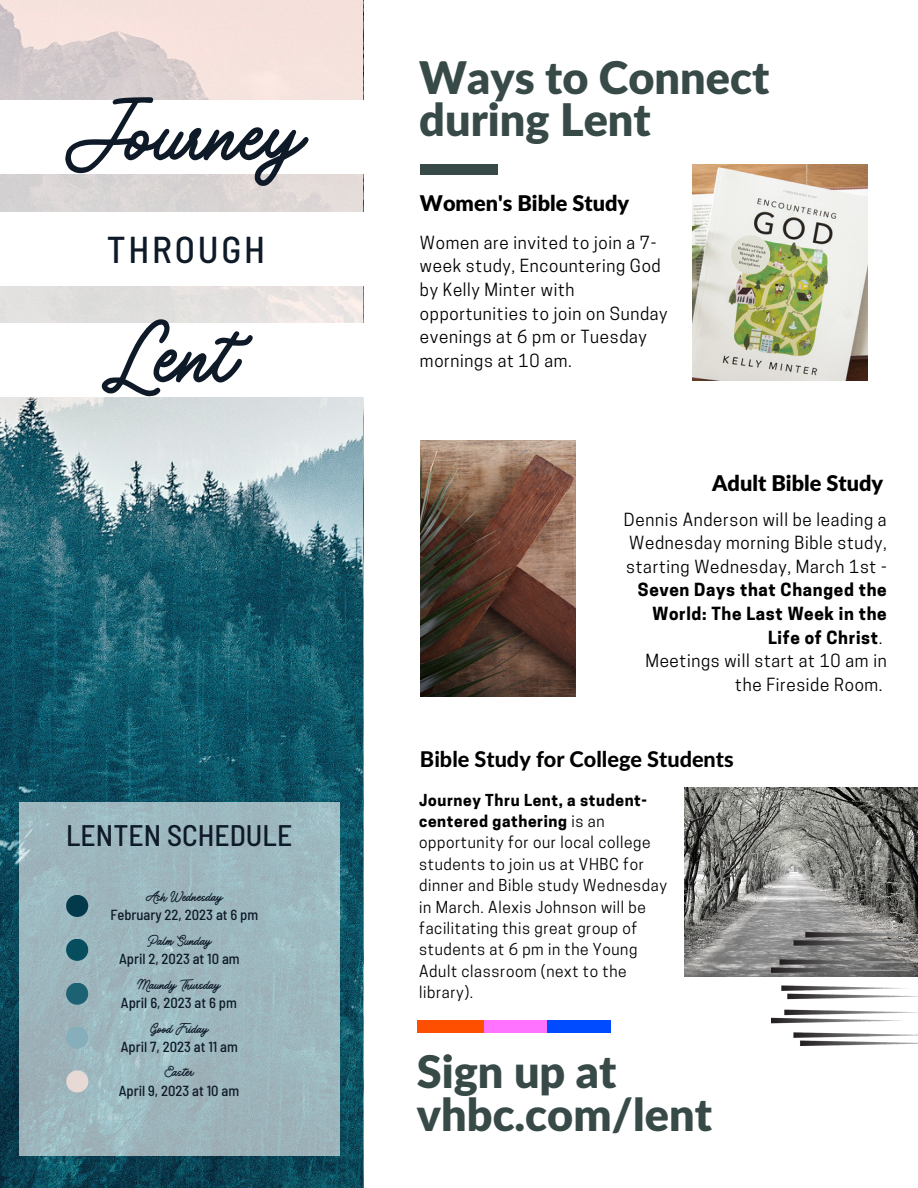
<style>
.page{position:relative;width:918px;height:1188px;background:#fff}
.page>*{position:absolute;margin:0;border:0;box-sizing:border-box;transform-origin:0 0}
.t1{font:90px "Vintage Rotter";color:#0e1a28}
.t2{font:900 45px/42.8px "Lato Latin";color:#374a48}
.t3{font:500 semi-condensed 37.35px "Barlow";letter-spacing:.075em;color:#0e1a28}
.t4{font:500 semi-condensed 29.7px "Barlow";color:#0e1a28}
.t5{font:900 21.6px "Lato Latin";color:#000}
.t6{font:800 21.6px "Lato Latin";color:#000}
.t7{font:16.95px/23.7px "Cooper Hewitt";letter-spacing:.04em;color:#000}
.t8{font:700 16.95px/23.7px "Cooper Hewitt";letter-spacing:.04em;color:#000;text-align:right}
.t9{font:15.45px/21.3px "Cooper Hewitt";letter-spacing:.04em;color:#000}
.t10{font:500 semi-condensed 14.55px "Barlow";color:#0e1a28}
.t11{font:14.55px "Vintage Rotter";color:#0e1a28}
.s1{font-weight:400}
.s2{font-weight:700}
</style>
<div class="page">
<div style="left:420px;top:164px;width:78px;height:10px;background:#374a48"></div>
<img style="left:0;top:0;width:362px;height:1188px">
<svg style="left:19px;top:803px;width:321px;height:353px;background:#9db7be"></svg>
<div style="left:66px;top:895px;width:22px;height:22px;background:#033a4b;border-radius:50%"></div>
<div style="left:66px;top:939px;width:22px;height:22px;background:#064d5e;border-radius:50%"></div>
<div style="left:66px;top:983px;width:22px;height:22px;background:#1d6272;border-radius:50%"></div>
<div style="left:66px;top:1027px;width:22px;height:22px;background:#86aebb;border-radius:50%"></div>
<div style="left:66px;top:1070px;width:22px;height:22px;background:#e7d9d6;border-radius:50%"></div>
<div style="left:0;top:100px;width:387px;height:74px;background:#fff"></div>
<div style="left:0;top:212px;width:387px;height:73px;background:#fff"></div>
<div style="left:0;top:323px;width:387px;height:73px;background:#fff"></div>
<img style="left:692px;top:164px;width:176px;height:216px">
<img style="left:684px;top:787px;width:234px;height:189px">
<img style="left:771px;top:932px;width:147px;height:114px">
<div style="left:543px;top:1020px;width:67px;height:12px;background:#004bff"></div>
<div style="left:480px;top:1020px;width:67px;height:12px;background:#ff73fe"></div>
<div style="left:417px;top:1020px;width:66px;height:12px;background:#fe4f01"></div>
<img style="left:421px;top:440px;width:154px;height:257px">
<h1 class="t1" style="left:68px;top:78px;width:236px">Journey</h1>
<h3 class="t3" style="left:107px;top:225px;width:160px">THROUGH</h3>
<h1 class="t1" style="left:101px;top:301px;width:138px">Lent</h1>
<h3 class="t4" style="left:66px;top:816px;width:228px">LENTEN SCHEDULE</h3>
<p class="t11" style="left:146px;top:888px;width:78px">Ash Wednesday</p>
<p class="t10" style="left:110px;top:906px;width:149px">February 22, 2023 at 6 pm</p>
<p class="t11" style="left:147px;top:931px;width:66px">Palm Sunday</p>
<p class="t10" style="left:119px;top:949px;width:122px">April 2, 2023 at 10 am</p>
<p class="t11" style="left:137px;top:976px;width:85px">Maundy Thursday</p>
<p class="t10" style="left:121px;top:993px;width:117px">April 6, 2023 at 6 pm</p>
<p class="t11" style="left:150px;top:1019px;width:60px">Good Friday</p>
<p class="t10" style="left:121px;top:1037px;width:119px">April 7, 2023 at 11 am</p>
<p class="t11" style="left:164px;top:1063px;width:31px">Easter</p>
<p class="t10" style="left:119px;top:1081px;width:122px">April 9, 2023 at 10 am</p>
<h2 class="t2" style="left:419px;top:59px;width:352px">Ways to Connect during Lent</h2>
<h3 class="t5" style="left:420px;top:194px;width:211px">Women's Bible Study</h3>
<p class="t7" style="left:420px;top:233px;width:249px">Women are invited to join a 7- week study, Encountering God by Kelly Minter with opportunities to join on Sunday evenings at 6 pm or Tuesday mornings at 10 am.</p>
<h3 class="t5" style="left:712px;top:474px;width:172px">Adult Bible Study</h3>
<p class="t7" style="left:624px;top:509px;width:264px;text-align:justify">Dennis Anderson will be leading a Wednesday morning Bible study, starting Wednesday, March 1st -</p>
<p class="t8" style="left:638px;top:580px;width:250px">Seven Days that Changed the<br>World: The Last Week in the<br>Life of Christ<span class="s1">.<br>Meetings will start at 10 am in the Fireside Room.</span></p>
<h3 class="t6" style="left:420px;top:749px;width:315px">Bible Study for College Students</h3>
<p class="t9" style="left:419px;top:791px;width:249px"><span class="s2">Journey Thru Lent, a student&shy;centered gathering</span> is an opportunity for our local college students to join us at VHBC for dinner and Bible study Wednesday in March. Alexis Johnson will be facilitating this great group of students at 6 pm in the Young<br>Adult classroom (next to the library).</p>
<h2 class="t2" style="left:417px;top:1053px;width:297px">Sign up at vhbc.com/lent</h2>
</div>
